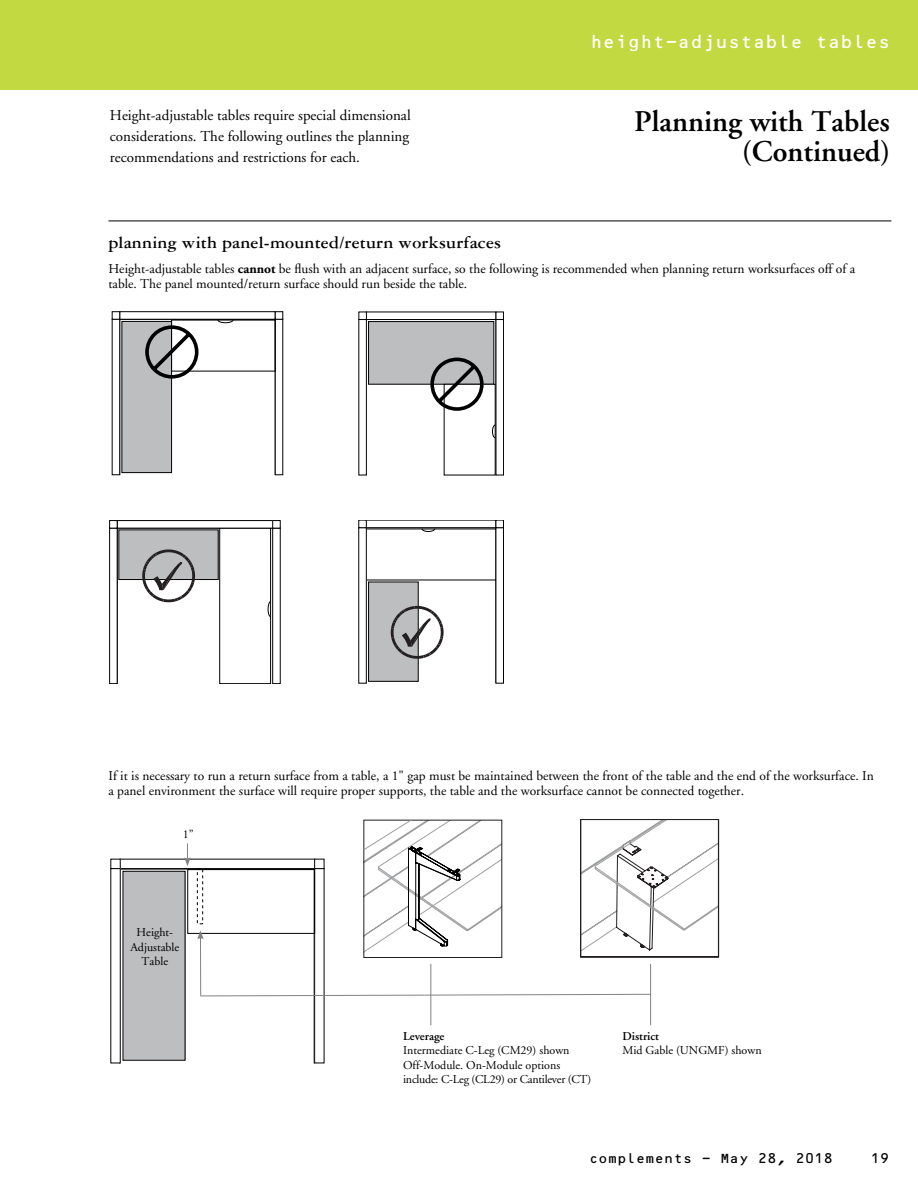
<style>
.page{position:relative;width:918px;height:1188px;background:#fff}
.page>*{position:absolute;margin:0;border:0;box-sizing:border-box;transform-origin:0 0}
.t1{font:600 30px/30px "Adobe Garamond";color:#000;text-align:right}
.t2{font:700 18px "Garamond Three";letter-spacing:.01em;color:#000}
.t3{font:18px "OCRB";letter-spacing:-.025em;color:#fff}
.t4{font:15px/21px "Adobe Garamond";color:#000;text-align:justify}
.t5{font:13.5px/15px "Adobe Garamond";color:#000}
.t6{font:13.5px "OCRB";letter-spacing:-.025em;color:#000}
.t7{font:12px/14.4px "Adobe Garamond";color:#000;text-align:center}
.t8{font:600 12px "Adobe Garamond";color:#000}
.s1{font-weight:700}
</style>
<div class="page">
<div style="left:0;top:0;width:918px;height:90px;background:#c3d941"></div>
<hr style="left:108px;top:221px;width:783px;height:1px;background:#000">
<div style="left:110px;top:859px;width:11px;height:10px;border:1px solid #000"></div>
<div style="left:112px;top:319px;width:8px;height:156px;background:#fff;border:1px solid #000"></div>
<div style="left:275px;top:319px;width:8px;height:156px;background:#fff;border:1px solid #000"></div>
<div style="left:112px;top:312px;width:8px;height:7px;background:#fff;border:1px solid #000"></div>
<div style="left:275px;top:312px;width:8px;height:7px;background:#fff;border:1px solid #000"></div>
<div style="left:122px;top:321px;width:50px;height:152px;background:#bcbec0;border:1px solid #000"></div>
<svg style="left:219px;top:322px;width:13px;height:1px"></svg>
<svg style="left:145px;top:324px;width:55px;height:56px"></svg>
<div style="left:366px;top:528px;width:130px;height:155px;background:#fff;border:1px solid #000"></div>
<div style="left:366px;top:529px;width:130px;height:51px;background:#fff"></div>
<div style="left:368px;top:582px;width:50px;height:99px;background:#bcbec0;border:1px solid #000"></div>
<svg style="left:422px;top:529px;width:13px;height:3px"></svg>
<div style="left:496px;top:528px;width:8px;height:155px;border:1px solid #000"></div>
<div style="left:366px;top:520px;width:130px;height:8px;border:1px solid #000"></div>
<div style="left:359px;top:520px;width:7px;height:8px;border:1px solid #000"></div>
<div style="left:496px;top:520px;width:8px;height:8px;border:1px solid #000"></div>
<svg style="left:391px;top:606px;width:53px;height:53px"></svg>
<div style="left:117px;top:528px;width:156px;height:156px;border:1px solid #000"></div>
<div style="left:119px;top:530px;width:99px;height:50px;background:#bcbec0"></div>
<div style="left:220px;top:528px;width:51px;height:156px;border:1px solid #000"></div>
<svg style="left:268px;top:601px;width:3px;height:16px"></svg>
<div style="left:109px;top:528px;width:8px;height:156px;border:1px solid #000"></div>
<div style="left:117px;top:520px;width:156px;height:8px;border:1px solid #000"></div>
<div style="left:273px;top:520px;width:7px;height:8px;border:1px solid #000"></div>
<div style="left:110px;top:520px;width:7px;height:8px;border:1px solid #000"></div>
<svg style="left:142px;top:549px;width:53px;height:53px"></svg>
<div style="left:368px;top:321px;width:126px;height:63px;background:#bcbec0;border:1px solid #000"></div>
<svg style="left:492px;top:425px;width:3px;height:13px"></svg>
<div style="left:359px;top:319px;width:8px;height:156px;border:1px solid #000"></div>
<div style="left:496px;top:319px;width:8px;height:156px;border:1px solid #000"></div>
<div style="left:366px;top:312px;width:130px;height:8px;border:1px solid #000"></div>
<div style="left:359px;top:312px;width:7px;height:8px;border:1px solid #000"></div>
<div style="left:496px;top:312px;width:8px;height:8px;border:1px solid #000"></div>
<svg style="left:429px;top:357px;width:56px;height:56px"></svg>
<svg style="left:122px;top:819px;width:597px;height:242px"></svg>
<h2 class="t3" style="left:590px;top:32px;width:302px">height-adjustable tables</h2>
<p class="t4" style="left:110px;top:106px;width:302px">Height-adjustable tables require special dimensional considerations. The following outlines the planning recommendations and restrictions for each.</p>
<h1 class="t1" style="left:634px;top:107px;width:257px">Planning with Tables (Continued)</h1>
<h2 class="t2" style="left:108px;top:233px;width:394px">planning with panel-mounted/return worksurfaces</h2>
<p class="t5" style="left:108px;top:261px;width:748px">Height-adjustable tables <span class="s1">cannot</span> be flush with an adjacent surface, so the following is recommended when planning return worksurfaces off of a table. The panel mounted/return surface should run beside the table.</p>
<p class="t5" style="left:108px;top:768px;width:767px">If it is necessary to run a return surface from a table, a 1" gap must be maintained between the front of the table and the end of the worksurface. In a panel environment the surface will require proper supports, the table and the worksurface cannot be connected together.</p>
<p class="t7" style="left:183px;top:827px;width:12px">1”</p>
<p class="t7" style="left:130px;top:926px;width:50px">Height-<br>Adjustable<br>Table</p>
<p class="t8" style="left:403px;top:1029px;width:43px">Leverage</p>
<p class="t7" style="left:403px;top:1044px;width:190px;text-align:left">Intermediate C-Leg (CM29) shown<br>Off-Module. On-Module options include: C-Leg (CL29) or Cantilever (CT)</p>
<p class="t8" style="left:622px;top:1029px;width:38px">District</p>
<p class="t7" style="left:622px;top:1044px;width:141px">Mid Gable (UNGMF) shown</p>
<p class="t6" style="left:589px;top:1151px;width:246px">complements - May 28, 2018</p>
<p class="t6" style="left:870px;top:1151px;width:21px">19</p>
</div>
